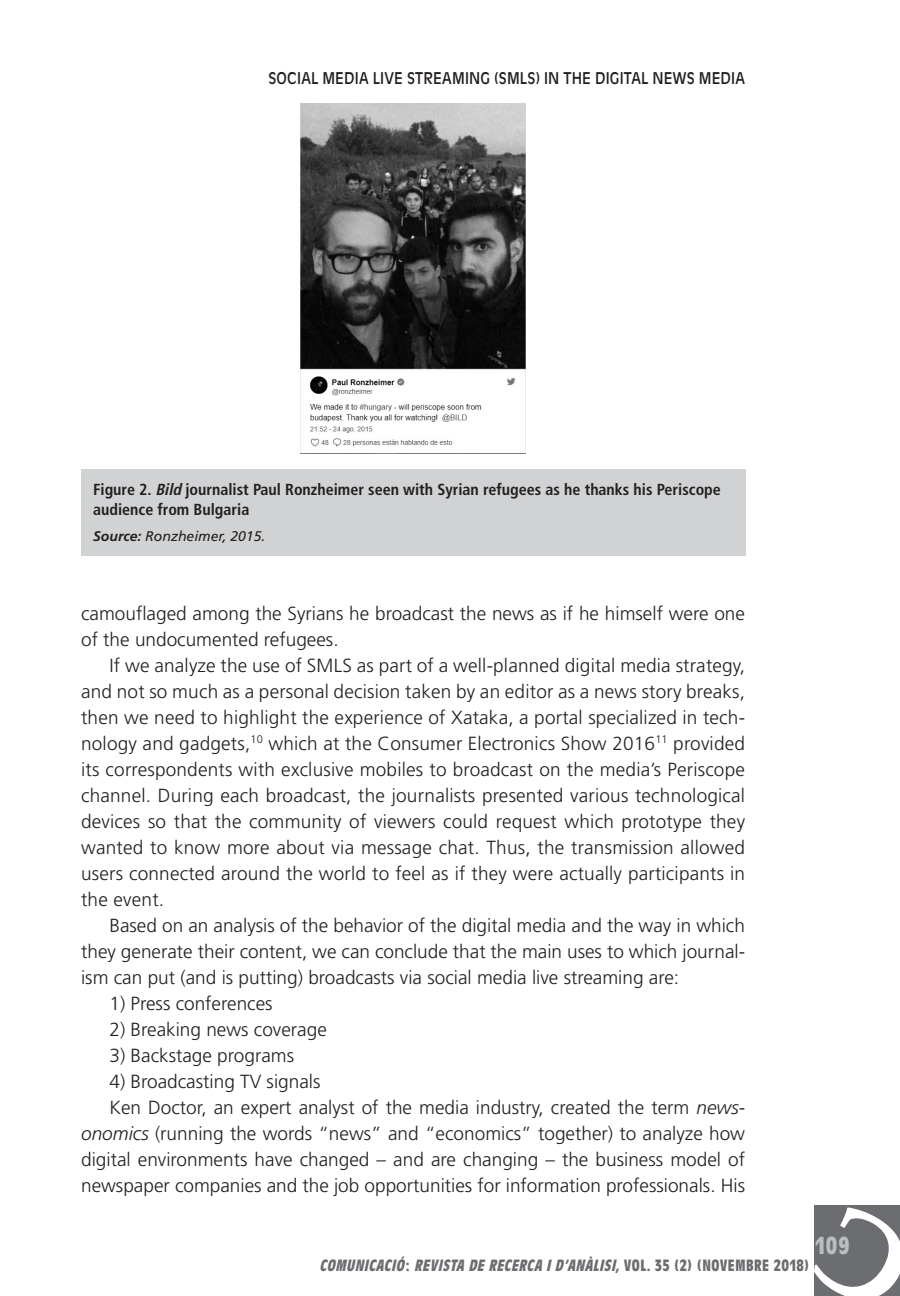
<style>
.page{position:relative;width:900px;height:1296px;background:#fff}
.page>*{position:absolute;margin:0;border:0;box-sizing:border-box;transform-origin:0 0}
.t1{font:700 condensed 24px "Antique Olive";color:#bcbdc0}
._0_Text{font:300 19px/26px "Frutiger LT Std";color:#231f20;text-align:justify}
._0_Figura_Gràfics1{font:700 condensed 16px/20px "Frutiger LT Std";color:#231f20}
.t2{font:italic 700 condensed 16px "Antique Olive";color:#6c6d70}
.t3{font:16px "Antique Olive";letter-spacing:.01em;color:#231f20;scale:.9 1}
._0_NOTAS_grafics2{font:italic 14px "Frutiger LT Std";color:#231f20}
.s1{font-style:italic}
.s2{font-weight:700}
.s3{font-style:normal}
</style>
<div class="page">
<div style="left:81px;top:469px;width:663px;height:87px;background:#d1d2d4"></div>
<img style="left:300px;top:104px;width:225px;height:350px">
<div style="left:814px;top:1205px;width:86px;height:91px;background:#6c6d70"></div>
<p class="t3" style="left:268px;top:69px;width:94px">SOCIAL MEDIA</p>
<p class="t3" style="left:372px;top:69px;width:113px">LIVE STREAMING</p>
<p class="t3" style="left:494px;top:69px;width:122px">(SMLS) IN THE DIGITAL</p>
<p class="t3" style="left:652px;top:69px;width:86px">NEWS MEDIA</p>
<p class="_0_Figura_Gràfics1" style="left:93px;top:480px;width:629px">Figure 2. <span class="s1">Bild</span> journalist Paul Ronzheimer seen with Syrian refugees as he thanks his Periscope audience from Bulgaria</p>
<p class="_0_NOTAS_grafics2" style="left:93px;top:528px;width:174px"><span class="s2">Source:</span> Ronzheimer, 2015.</p>
<p class="_0_Text" style="left:81px;top:600px;width:665px">camouflaged among the Syrians he broadcast the news as if he himself were one of the undocumented refugees.</p>
<p class="_0_Text" style="left:81px;top:652px;width:665px;text-indent:28px">If we analyze the use of SMLS as part of a well-planned digital media strategy, and not so much as a personal decision taken by an editor as a news story breaks, then we need to highlight the experience of Xataka, a portal specialized in tech&shy;nology and gadgets,<sup>10</sup> which at the Consumer Electronics Show 2016<sup>11</sup> provided its correspondents with exclusive mobiles to broadcast on the media’s Periscope channel. During each broadcast, the journalists presented various technological devices so that the community of viewers could request which prototype they wanted to know more about via message chat. Thus, the transmission allowed users connected around the world to feel as if they were actually participants in the event.</p>
<p class="_0_Text" style="left:81px;top:912px;width:665px;text-indent:28px">Based on an analysis of the behavior of the digital media and the way in which they generate their content, we can conclude that the main uses to which journal&shy;ism can put (and is putting) broadcasts via social media live streaming are:</p>
<p class="_0_Text" style="left:109px;top:990px;width:164px">1) Press conferences</p>
<p class="_0_Text" style="left:109px;top:1016px;width:219px">2) Breaking news coverage</p>
<p class="_0_Text" style="left:109px;top:1042px;width:186px">3) Backstage programs</p>
<p class="_0_Text" style="left:109px;top:1068px;width:212px">4) Broadcasting TV signals</p>
<p class="_0_Text" style="left:81px;top:1094px;width:665px;text-indent:28px">Ken Doctor, an expert analyst of the media industry, created the term <span class="s1">news&shy;onomics</span> (running the words “news” and “economics” together) to analyze how digital environments have changed – and are changing – the business model of newspaper companies and the job opportunities for information professionals. His</p>
<p class="t1" style="left:815px;top:1232px;width:36px">109</p>
<p class="t2" style="left:319px;top:1257px;width:491px">COMUNICACIÓ<span class="s3">:</span> REVISTA DE RECERCA I D’ANÀLISI, <span class="s3">V O L . 3 5 ( 2 ) ( N O V E M B R E 2 0 1 8 )</span></p>
</div>
